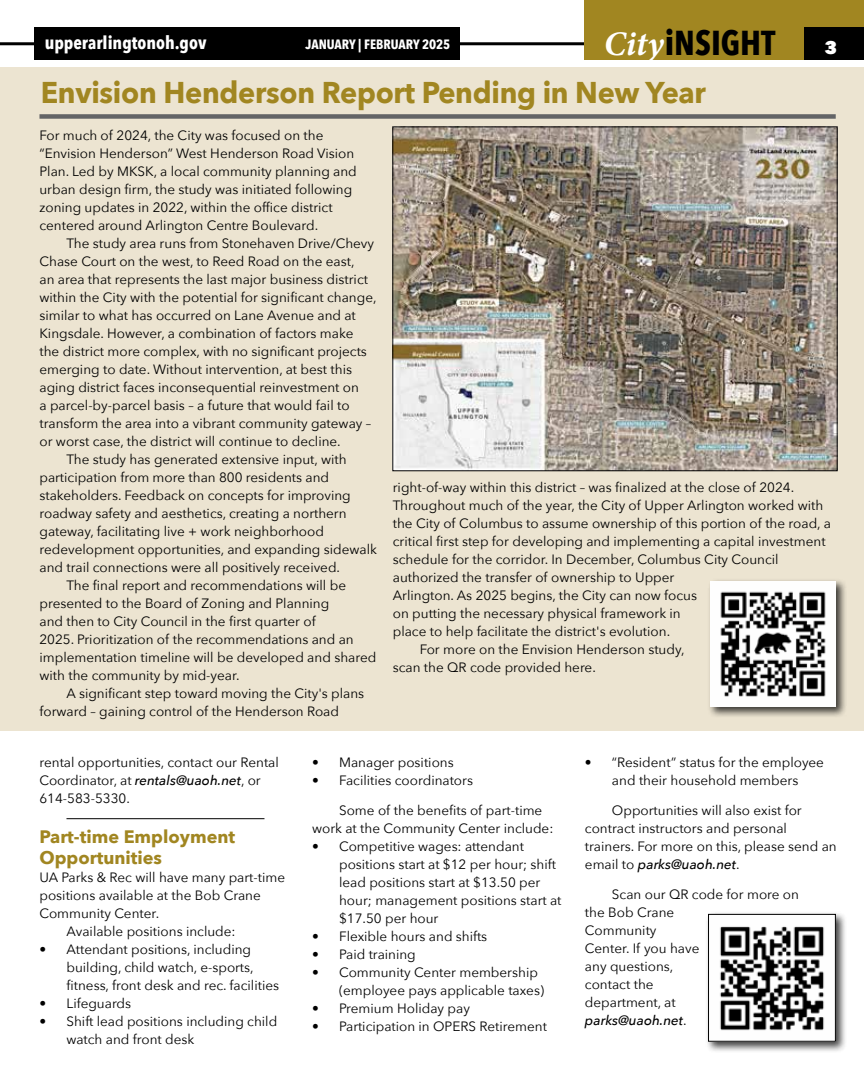
<style>
.page{position:relative;width:864px;height:1080px;background:#fff}
.page>*{position:absolute;margin:0;border:0;box-sizing:border-box;transform-origin:0 0}
.t1{font:700 34.5px "Avenir Next Condensed";color:#000}
.t2{font:700 30px "Avenir Next";letter-spacing:-.01em;color:#a18621;scale:.96 1}
.t3{font:700 18px/21.6px "Avenir Next";color:#a18621}
.t4{font:700 18px "Avenir Next Condensed";color:#fff}
.t5{font:800 18px "Avenir Next";color:#fff}
.t6{font:13.5px/18px "Avenir Next";color:#000}
.t7{font:700 13.5px "Avenir Next Condensed";color:#fff}
.s1{font-family:"Minion Variable Concept";font-weight:400;font-style:italic;color:#fff}
.s2{font-weight:500;font-style:italic}
</style>
<div class="page">
<div style="left:0;top:68px;width:864px;height:663px;background:#ece4d1"></div>
<hr style="left:0;top:42px;width:864px;height:3px;background:#000">
<div style="left:585px;top:0;width:279px;height:60px;background:#a18621"></div>
<div style="left:804px;top:27px;width:60px;height:33px;background:#000"></div>
<div style="left:34px;top:27px;width:425px;height:33px;background:#000"></div>
<div style="left:39px;top:114px;width:797px;height:5px;background:#636466"></div>
<img style="left:394px;top:129px;width:442px;height:340px">
<div style="left:392px;top:127px;width:446px;height:344px;border:1px solid #000"></div>
<div style="left:707px;top:579px;width:140px;height:139px;background:#000;opacity:.75"></div>
<img style="left:710px;top:581px;width:126px;height:126px">
<hr style="left:66px;top:818px;width:198px;height:1px;background:#000">
<div style="left:705px;top:911px;width:142px;height:142px;background:#000;opacity:.75"></div>
<img style="left:710px;top:916px;width:124px;height:124px">
<div style="left:708px;top:914px;width:128px;height:128px;border:1px solid #000"></div>
<h3 class="t4" style="left:45px;top:31px;width:163px">upperarlingtonoh.gov</h3>
<p class="t7" style="left:306px;top:36px;width:146px">JANUARY | FEBRUARY 2025</p>
<h1 class="t1" style="left:604px;top:22px;width:173px"><span class="s1">City</span>iNSIGHT</h1>
<h2 class="t2" style="left:41px;top:67px;width:694px">Envision Henderson Report Pending in New Year</h2>
<h3 class="t5" style="left:825px;top:37px;width:14px">3</h3>
<p class="t6" style="left:39px;top:126px;width:319px">For much of 2024, the City was focused on the “Envision Henderson” West Henderson Road Vision Plan. Led by MKSK, a local community planning and urban design firm, the study was initiated following zoning updates in 2022, within the office district centered around Arlington Centre Boulevard.</p>
<p class="t6" style="left:66px;top:234px;width:309px">The study area runs from Stonehaven Drive/Chevy</p>
<p class="t6" style="left:39px;top:252px;width:317px">Chase Court on the west, to Reed Road on the east,</p>
<p class="t6" style="left:39px;top:270px;width:330px">an area that represents the last major business district</p>
<p class="t6" style="left:39px;top:288px;width:339px">within the City with the potential for significant change,</p>
<p class="t6" style="left:39px;top:306px;width:318px">similar to what has occurred on Lane Avenue and at</p>
<p class="t6" style="left:39px;top:324px;width:316px">Kingsdale. However, a combination of factors make</p>
<p class="t6" style="left:39px;top:342px;width:329px">the district more complex, with no significant projects</p>
<p class="t6" style="left:39px;top:360px;width:314px">emerging to date. Without intervention, at best this</p>
<p class="t6" style="left:39px;top:378px;width:321px">aging district faces inconsequential reinvestment on</p>
<p class="t6" style="left:39px;top:396px;width:312px">a parcel-by-parcel basis – a future that would fail to</p>
<p class="t6" style="left:39px;top:414px;width:333px">transform the area into a vibrant community gateway –</p>
<p class="t6" style="left:39px;top:432px;width:303px">or worst case, the district will continue to decline.</p>
<p class="t6" style="left:66px;top:450px;width:282px">The study has generated extensive input, with</p>
<p class="t6" style="left:39px;top:468px;width:291px">participation from more than 800 residents and</p>
<p class="t6" style="left:39px;top:486px;width:313px">stakeholders. Feedback on concepts for improving</p>
<p class="t6" style="left:39px;top:504px;width:309px">roadway safety and aesthetics, creating a northern</p>
<p class="t6" style="left:39px;top:522px;width:286px">gateway, facilitating live + work neighborhood</p>
<p class="t6" style="left:39px;top:540px;width:339px">redevelopment opportunities, and expanding sidewalk</p>
<p class="t6" style="left:39px;top:558px;width:302px">and trail connections were all positively received.</p>
<p class="t6" style="left:66px;top:576px;width:281px">The final report and recommendations will be</p>
<p class="t6" style="left:39px;top:594px;width:291px">presented to the Board of Zoning and Planning</p>
<p class="t6" style="left:39px;top:612px;width:278px">and then to City Council in the first quarter of</p>
<p class="t6" style="left:39px;top:630px;width:316px">2025. Prioritization of the recommendations and an</p>
<p class="t6" style="left:39px;top:648px;width:338px">implementation timeline will be developed and shared</p>
<p class="t6" style="left:39px;top:666px;width:202px">with the community by mid-year.</p>
<p class="t6" style="left:66px;top:684px;width:299px">A significant step toward moving the City's plans</p>
<p class="t6" style="left:39px;top:702px;width:301px">forward – gaining control of the Henderson Road</p>
<p class="t6" style="left:393px;top:478px;width:403px">right-of-way within this district – was finalized at the close of 2024.</p>
<p class="t6" style="left:393px;top:496px;width:432px">Throughout much of the year, the City of Upper Arlington worked with</p>
<p class="t6" style="left:393px;top:514px;width:440px">the City of Columbus to assume ownership of this portion of the road, a</p>
<p class="t6" style="left:393px;top:532px;width:434px">critical first step for developing and implementing a capital investment</p>
<p class="t6" style="left:393px;top:550px;width:387px">schedule for the corridor. In December, Columbus City Council</p>
<p class="t6" style="left:393px;top:568px;width:283px">authorized the transfer of ownership to Upper</p>
<p class="t6" style="left:393px;top:586px;width:306px">Arlington. As 2025 begins, the City can now focus</p>
<p class="t6" style="left:393px;top:604px;width:290px">on putting the necessary physical framework in</p>
<p class="t6" style="left:393px;top:622px;width:279px">place to help facilitate the district's evolution.</p>
<p class="t6" style="left:420px;top:640px;width:266px">For more on the Envision Henderson study,</p>
<p class="t6" style="left:393px;top:658px;width:205px">scan the QR code provided here.</p>
<p class="t6" style="left:39px;top:753px;width:241px">rental opportunities, contact our Rental<br>Coordinator, at <span class="s2">rentals@uaoh.net</span>, or<br>614-583-5330.</p>
<h3 class="t3" style="left:39px;top:825px;width:197px">Part-time Employment<br>Opportunities</h3>
<p class="t6" style="left:39px;top:868px;width:247px">UA Parks &amp; Rec will have many part-time</p>
<p class="t6" style="left:39px;top:886px;width:223px">positions available at the Bob Crane</p>
<p class="t6" style="left:39px;top:904px;width:121px">Community Center.</p>
<p class="t6" style="left:66px;top:922px;width:171px">Available positions include:</p>
<p class="t6" style="left:66px;top:940px;width:214px;text-indent:-27px">• Attendant positions, including building, child watch, e-sports, fitness, front desk and rec. facilities</p>
<p class="t6" style="left:39px;top:994px;width:93px">• Lifeguards</p>
<p class="t6" style="left:66px;top:1012px;width:212px;text-indent:-27px">• Shift lead positions including child watch and front desk</p>
<p class="t6" style="left:312px;top:753px;width:143px">• Manager positions</p>
<p class="t6" style="left:312px;top:771px;width:162px">• Facilities coordinators</p>
<p class="t6" style="left:312px;top:801px;width:243px;text-indent:27px">Some of the benefits of part-time work at the Community Center include:</p>
<p class="t6" style="left:339px;top:837px;width:224px;text-indent:-27px">• Competitive wages: attendant positions start at $12 per hour; shift lead positions start at $13.50 per hour; management positions start at $17.50 per hour</p>
<p class="t6" style="left:312px;top:927px;width:177px">• Flexible hours and shifts</p>
<p class="t6" style="left:312px;top:945px;width:105px">• Paid training</p>
<p class="t6" style="left:339px;top:963px;width:206px;text-indent:-27px">• Community Center membership (employee pays applicable taxes)</p>
<p class="t6" style="left:312px;top:999px;width:159px">• Premium Holiday pay</p>
<p class="t6" style="left:312px;top:1017px;width:236px">• Participation in OPERS Retirement</p>
<p class="t6" style="left:585px;top:753px;width:241px;text-align:center">• “Resident” status for the employee and their household members</p>
<p class="t6" style="left:585px;top:801px;width:253px;text-indent:27px">Opportunities will also exist for contract instructors and personal trainers. For more on this, please send an email to <span class="s2">parks@uaoh.net</span>.</p>
<p class="t6" style="left:585px;top:885px;width:216px;text-indent:27px">Scan our QR code for more on the Bob Crane<br>Community<br>Center. If you have<br>any questions,<br>contact the<br>department, at<br><span class="s2">parks@uaoh.net</span>.</p>
</div>
